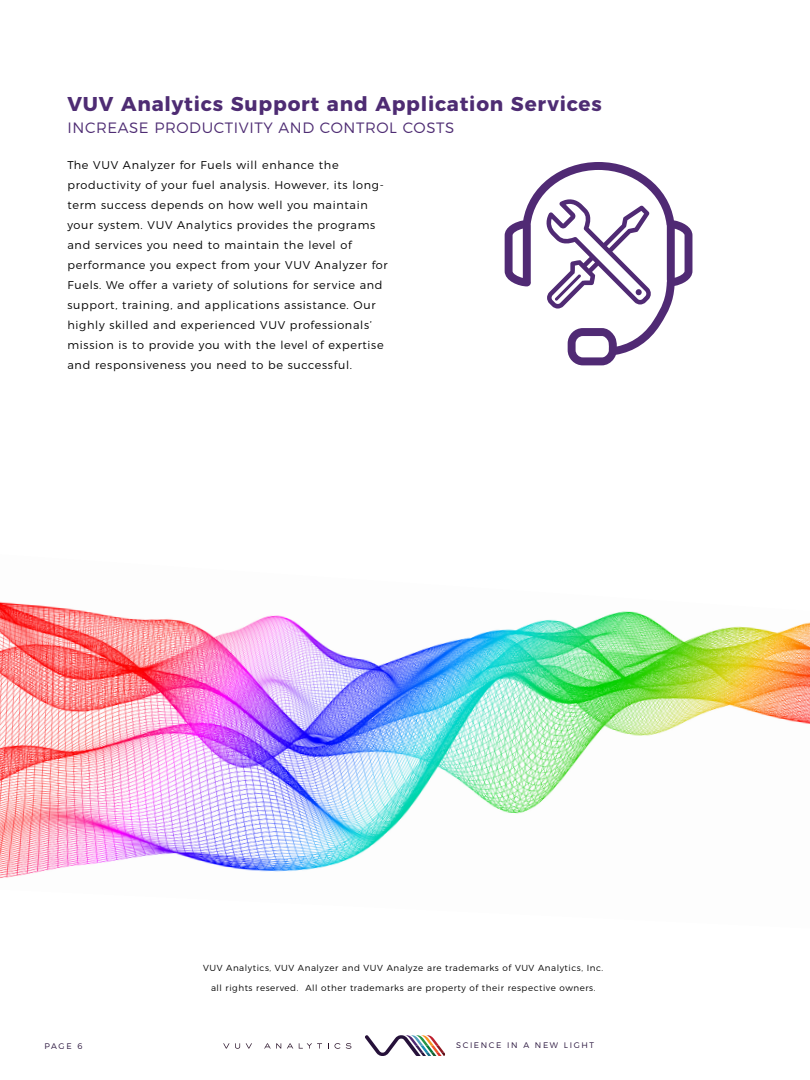
<style>
.page{position:relative;width:810px;height:1080px;background:#fff}
.page>*{position:absolute;margin:0;border:0;box-sizing:border-box;transform-origin:0 0}
.t1{font:700 20px "Montserrat";letter-spacing:.04em;color:#4e2c73}
.t2{font:300 15px "Montserrat";letter-spacing:.04em;color:#4e2c73}
.t3{font:300 11.25px/20px "Montserrat";letter-spacing:.06em;color:#000}
.t4{font:300 8.75px "Montserrat";letter-spacing:.06em;color:#000}
.t5{font:300 8.12px "Montserrat";letter-spacing:.2em;color:#26113a}
</style>
<div class="page">
<svg style="left:365px;top:1035px;width:80px;height:21px"></svg>
<svg style="left:223px;top:1043px;width:17px;height:6px"></svg>
<svg style="left:246px;top:1043px;width:6px;height:6px"></svg>
<svg style="left:264px;top:1043px;width:17px;height:6px"></svg>
<svg style="left:287px;top:1043px;width:6px;height:6px"></svg>
<svg style="left:299px;top:1043px;width:23px;height:6px"></svg>
<svg style="left:335px;top:1043px;width:5px;height:6px"></svg>
<svg style="left:346px;top:1043px;width:5px;height:6px"></svg>
<img style="left:0;top:601px;width:809px;height:277px">
<svg style="left:505px;top:162px;width:187px;height:203px"></svg>
<svg style="left:545px;top:198px;width:107px;height:111px"></svg>
<img style="left:809px;top:622px;width:1px;height:102px">
<p class="t1" style="left:68px;top:87px;width:536px">VUV Analytics Support and Application Services</p>
<p class="t2" style="left:68px;top:116px;width:388px">INCREASE PRODUCTIVITY AND CONTROL COSTS</p>
<p class="t3" style="left:68px;top:154px;width:322px">The VUV Analyzer for Fuels will enhance the productivity of your fuel analysis. However, its long&shy;term success depends on how well you maintain your system. VUV Analytics provides the programs and services you need to maintain the level of performance you expect from your VUV Analyzer for Fuels. We offer a variety of solutions for service and support, training, and applications assistance. Our highly skilled and experienced VUV professionals’ mission is to provide you with the level of expertise and responsiveness you need to be successful.</p>
<p class="t4" style="left:203px;top:961px;width:402px">VUV Analytics, VUV Analyzer and VUV Analyze are trademarks of VUV Analytics, Inc.</p>
<p class="t4" style="left:211px;top:981px;width:386px">all rights reserved. All other trademarks are property of their respective owners.</p>
<p class="t5" style="left:45px;top:1040px;width:39px">PAGE 6</p>
<p class="t5" style="left:456px;top:1039px;width:139px">SCIENCE IN A NEW LIGHT</p>
</div>
